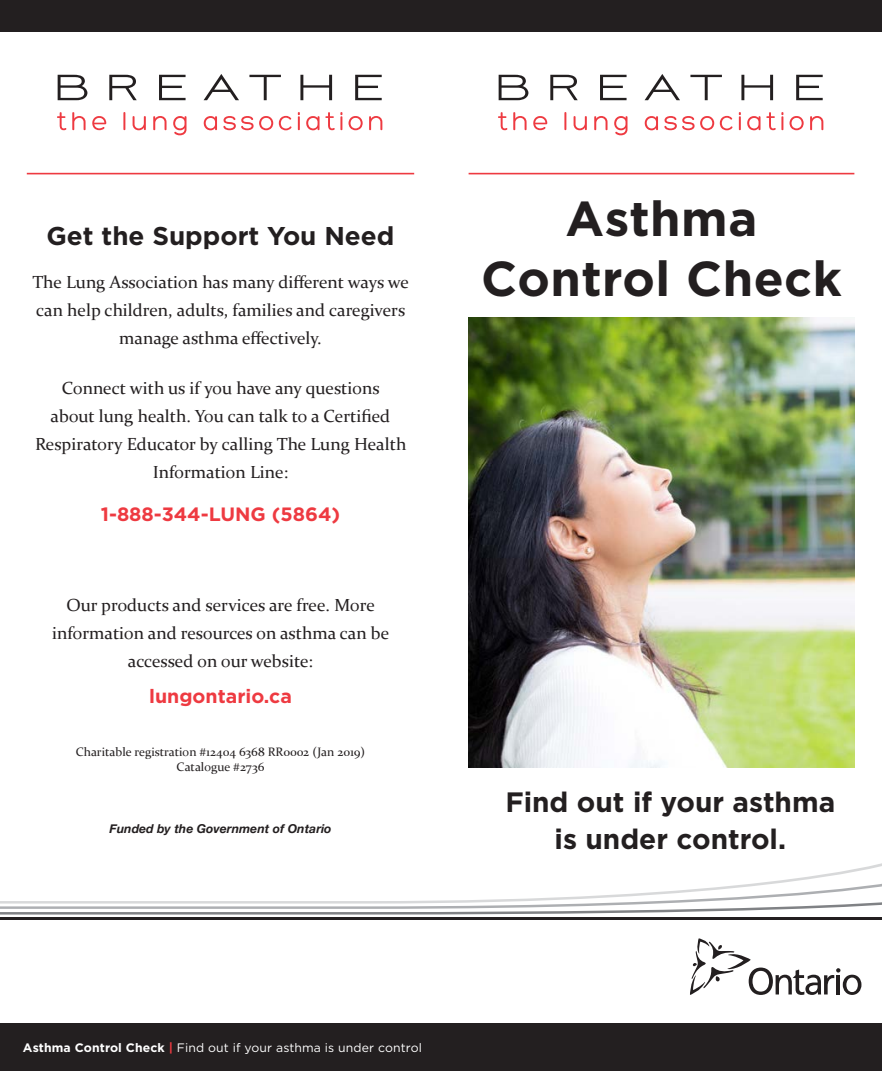
<style>
.page{position:relative;width:882px;height:1071px;background:#fff}
.page>*{position:absolute;margin:0;border:0;box-sizing:border-box;transform-origin:0 0}
.t1{font:700 49px/59.5px "Gotham";letter-spacing:.01em;color:#231f20;text-align:center}
.t2{font:700 28px/36.8px "Gotham";color:#231f20;text-align:center}
.Heading{font:700 25.72px "Gotham";color:#231f20}
.Body{font:700 19.25px "Gotham";color:#ee3a41}
.Body-2{font:17.5px/28px "Constantia";color:#231f20;text-align:center}
.Body-3{font:12.25px/14.7px "Constantia";color:#231f20;text-align:center}
.t3{font:12.25px "Gotham";letter-spacing:.01em;color:#fff}
.t4{font:italic 700 12.25px "Helvetica Neue";color:#231f20}
.s1{font-weight:700}
.s2{font-weight:700;color:#ee3a41}
</style>
<div class="page">
<hr style="left:469px;top:173px;width:385px;height:1px;background:#ee3a41">
<img style="left:469px;top:318px;width:385px;height:449px">
<hr style="left:27px;top:173px;width:387px;height:1px;background:#ee3a41">
<svg style="left:58px;top:74px;width:324px;height:26px"></svg>
<svg style="left:57px;top:112px;width:49px;height:18px"></svg>
<svg style="left:123px;top:112px;width:2px;height:18px"></svg>
<svg style="left:133px;top:116px;width:13px;height:14px"></svg>
<svg style="left:153px;top:116px;width:14px;height:14px"></svg>
<svg style="left:173px;top:116px;width:14px;height:19px"></svg>
<svg style="left:204px;top:116px;width:13px;height:14px"></svg>
<svg style="left:223px;top:116px;width:50px;height:14px"></svg>
<svg style="left:279px;top:116px;width:13px;height:14px"></svg>
<svg style="left:298px;top:112px;width:2px;height:19px"></svg>
<svg style="left:306px;top:112px;width:36px;height:19px"></svg>
<svg style="left:348px;top:116px;width:15px;height:14px"></svg>
<svg style="left:369px;top:116px;width:13px;height:14px"></svg>
<svg style="left:499px;top:74px;width:324px;height:26px"></svg>
<svg style="left:498px;top:112px;width:49px;height:18px"></svg>
<svg style="left:564px;top:112px;width:2px;height:18px"></svg>
<svg style="left:574px;top:116px;width:13px;height:14px"></svg>
<svg style="left:594px;top:116px;width:14px;height:14px"></svg>
<svg style="left:614px;top:116px;width:14px;height:19px"></svg>
<svg style="left:645px;top:116px;width:13px;height:14px"></svg>
<svg style="left:664px;top:116px;width:50px;height:14px"></svg>
<svg style="left:720px;top:116px;width:13px;height:14px"></svg>
<svg style="left:739px;top:112px;width:2px;height:19px"></svg>
<svg style="left:747px;top:112px;width:36px;height:19px"></svg>
<svg style="left:789px;top:116px;width:15px;height:14px"></svg>
<svg style="left:810px;top:116px;width:13px;height:14px"></svg>
<div style="left:0;top:0;width:882px;height:32px;background:#231f20"></div>
<div style="left:0;top:1023px;width:882px;height:48px;background:#231f20"></div>
<hr style="left:0;top:917px;width:882px;height:3px;background:#231f20">
<svg style="left:0;top:863px;width:882px;height:52px"></svg>
<svg style="left:690px;top:938px;width:171px;height:57px"></svg>
<p class="Heading" style="left:47px;top:219px;width:349px">Get the Support You Need</p>
<p class="Body-2" style="left:32px;top:267px;width:378px">The Lung Association has many different ways we can help children, adults, families and caregivers manage asthma effectively.</p>
<p class="Body-2" style="left:35px;top:373px;width:373px">Connect with us if you have any questions<br>about lung health. You can talk to a Certified Respiratory Educator by calling The Lung Health Information Line:</p>
<p class="Body" style="left:101px;top:502px;width:241px">1-888-344-LUNG (5864)</p>
<p class="Body-2" style="left:52px;top:590px;width:339px">Our products and services are free. More information and resources on asthma can be accessed on our website:</p>
<p class="Body" style="left:149px;top:684px;width:144px">lungontario.ca</p>
<p class="Body-3" style="left:76px;top:744px;width:291px">Charitable registration #12404 6368 RR0002 (Jan 2019)<br>Catalogue #2736</p>
<p class="t4" style="left:109px;top:819px;width:224px">Funded by the Government of Ontario</p>
<p class="t1" style="left:481px;top:189px;width:362px">Asthma<br>Control Check</p>
<p class="t2" style="left:505px;top:784px;width:331px">Find out if your asthma is under control.</p>
<p class="t3" style="left:23px;top:1039px;width:401px"><span class="s1">Asthma Control Check</span> <span class="s2">|</span> Find out if your asthma is under control</p>
</div>
